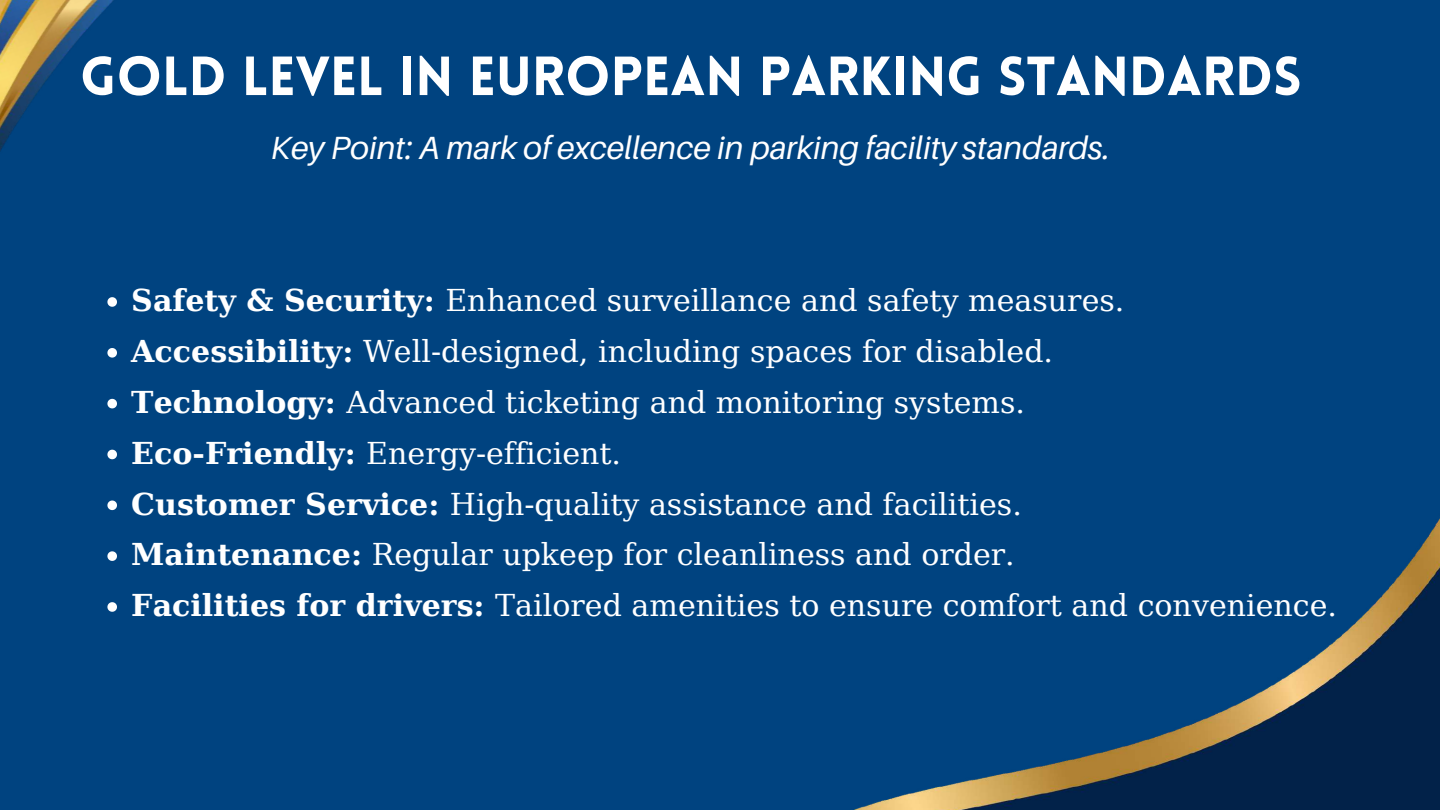
<style>
.page{position:relative;width:1440px;height:810px;background:#004380}
.page>*{position:absolute;margin:0;border:0;box-sizing:border-box;transform-origin:0 0}
.t1{font:900 53.9px "Lovelo";color:#fff}
.t2{font:italic 32.1px "Aileron";color:#fff}
.t3{font:30.1px/50.8px "DejaVu Serif";color:#fff}
.s1{font-weight:700}
</style>
<div class="page">
<img style="left:0;top:0;width:114px;height:409px">
<img style="left:854px;top:518px;width:586px;height:292px">
<svg style="left:107px;top:297px;width:10px;height:10px"></svg>
<svg style="left:107px;top:348px;width:10px;height:10px"></svg>
<svg style="left:107px;top:399px;width:10px;height:9px"></svg>
<svg style="left:107px;top:450px;width:10px;height:9px"></svg>
<svg style="left:107px;top:501px;width:10px;height:9px"></svg>
<svg style="left:107px;top:551px;width:10px;height:10px"></svg>
<svg style="left:107px;top:602px;width:10px;height:10px"></svg>
<h1 class="t1" style="left:80px;top:55px;width:1223px">GOLD LEVEL IN EUROPEAN PARKING STANDARDS</h1>
<p class="t2" style="left:271px;top:128px;width:841px">Key Point: A mark of excellence in parking facility standards.</p>
<p class="t3" style="left:131px;top:275px;width:1207px"><span class="s1">Safety &amp; Security:</span> Enhanced surveillance and safety measures.<br><span class="s1">Accessibility:</span> Well-designed, including spaces for disabled.<br><span class="s1">Technology:</span> Advanced ticketing and monitoring systems.<br><span class="s1">Eco-Friendly:</span> Energy-efficient.<br><span class="s1">Customer Service:</span> High-quality assistance and facilities.<br><span class="s1">Maintenance:</span> Regular upkeep for cleanliness and order.<br><span class="s1">Facilities for drivers:</span> Tailored amenities to ensure comfort and convenience.</p>
</div>
